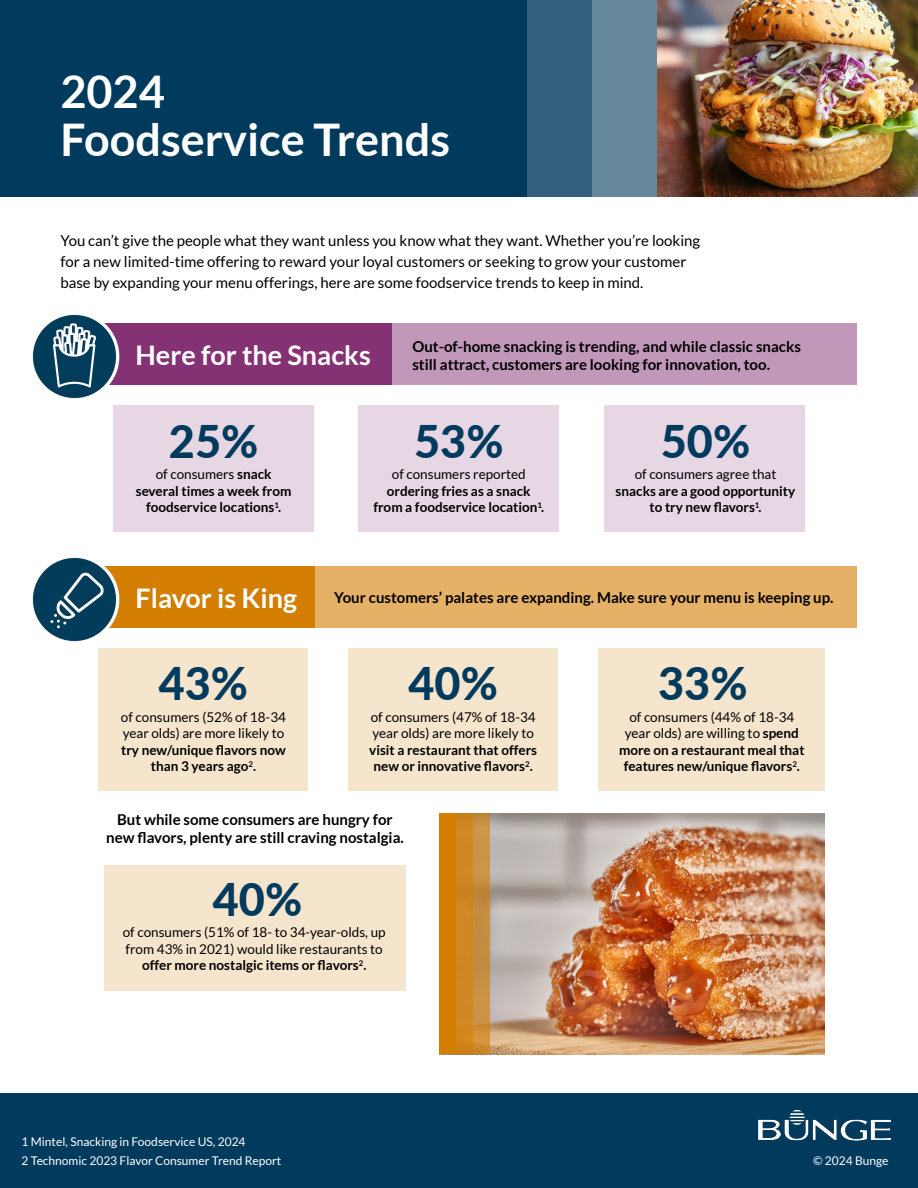
<style>
.page{position:relative;width:918px;height:1188px;background:#fff}
.page>*{position:absolute;margin:0;border:0;box-sizing:border-box;transform-origin:0 0}
.t1{font:700 45px/48px "Lato";color:#fff}
.t2{font:800 45px "Lato";color:#003a5d}
.t3{font:700 27px "Lato";color:#fff}
.t4{font:700 15px/18px "Lato";color:#000}
.t5{font:15px/21px "Lato";color:#000}
.t6{font:700 13.5px/16.5px "Lato";color:#000;text-align:center}
.t7{font:13.5px/16.5px "Lato";color:#000}
.t8{font:12px/18.8px "Lato";color:#fff}
.s1{font-weight:400}
.s2{font-weight:700}
</style>
<div class="page">
<div style="left:315px;top:566px;width:541px;height:62px;background:#e5b166"></div>
<div style="left:392px;top:324px;width:464px;height:61px;background:#c298ba"></div>
<div style="left:104px;top:866px;width:302px;height:125px;background:#f6e5cd"></div>
<div style="left:0;top:1094px;width:918px;height:94px;background:#003a5d"></div>
<img style="left:740px;top:1093px;width:170px;height:48px">
<div style="left:604px;top:406px;width:200px;height:126px;background:#e7d6e3"></div>
<div style="left:358px;top:406px;width:201px;height:126px;background:#e7d6e3"></div>
<div style="left:113px;top:406px;width:201px;height:126px;background:#e7d6e3"></div>
<div style="left:0;top:0;width:526px;height:197px;background:#003a5d"></div>
<div style="left:526px;top:0;width:66px;height:197px;background:#33617d"></div>
<div style="left:592px;top:0;width:66px;height:197px;background:#66889d"></div>
<img style="left:658px;top:0;width:260px;height:197px">
<div style="left:78px;top:324px;width:314px;height:61px;background:#853275"></div>
<div style="left:78px;top:566px;width:237px;height:62px;background:#d47e00"></div>
<div style="left:98px;top:648px;width:210px;height:143px;background:#f6e5cd"></div>
<div style="left:348px;top:648px;width:210px;height:143px;background:#f6e5cd"></div>
<div style="left:598px;top:648px;width:227px;height:143px;background:#f6e5cd"></div>
<img style="left:490px;top:813px;width:335px;height:241px">
<div style="left:439px;top:813px;width:17px;height:241px;background:#d47e00"></div>
<div style="left:456px;top:813px;width:17px;height:241px;background:#cf8823"></div>
<svg style="left:473px;top:813px;width:17px;height:241px;background:#c78f40"></svg>
<img style="left:32px;top:557px;width:88px;height:85px">
<img style="left:32px;top:314px;width:92px;height:92px">
<h1 class="t1" style="left:60px;top:66px;width:391px">2024<br>Foodservice Trends</h1>
<p class="t5" style="left:60px;top:230px;width:641px">You can’t give the people what they want unless you know what they want. Whether you’re looking for a new limited-time offering to reward your loyal customers or seeking to grow your customer base by expanding your menu offerings, here are some foodservice trends to keep in mind.</p>
<h2 class="t3" style="left:136px;top:340px;width:237px">Here for the Snacks</h2>
<p class="t4" style="left:412px;top:337px;width:390px">Out-of-home snacking is trending, and while classic snacks still attract, customers are looking for innovation, too.</p>
<h1 class="t2" style="left:169px;top:408px;width:91px">25%</h1>
<p class="t6" style="left:136px;top:466px;width:157px"><span class="s1">of consumers</span> snack several times a week from foodservice locations<sup>1</sup>.</p>
<h1 class="t2" style="left:414px;top:408px;width:91px">53%</h1>
<p class="t7" style="left:392px;top:466px;width:135px">of consumers reported</p>
<p class="t6" style="left:373px;top:482px;width:172px">ordering fries as a snack from a foodservice location<sup>1</sup>.</p>
<h1 class="t2" style="left:661px;top:408px;width:91px">50%</h1>
<p class="t7" style="left:635px;top:466px;width:143px">of consumers agree that</p>
<p class="t6" style="left:616px;top:482px;width:181px">snacks are a good opportunity to try new flavors<sup>1</sup>.</p>
<h2 class="t3" style="left:136px;top:583px;width:163px">Flavor is King</h2>
<p class="t4" style="left:334px;top:589px;width:501px">Your customers’ palates are expanding. Make sure your menu is keeping up.</p>
<h1 class="t2" style="left:159px;top:650px;width:91px">43%</h1>
<p class="t7" style="left:121px;top:708px;width:166px">of consumers (52% of 18-34 year olds) are more likely to</p>
<p class="t6" style="left:121px;top:741px;width:166px">try new/unique flavors now than 3 years ago<sup>2</sup>.</p>
<h1 class="t2" style="left:409px;top:650px;width:91px">40%</h1>
<p class="t7" style="left:371px;top:708px;width:166px">of consumers (47% of 18-34 year olds) are more likely to</p>
<p class="t6" style="left:369px;top:741px;width:169px">visit a restaurant that offers new or innovative flavors<sup>2</sup>.</p>
<p class="t4" style="left:106px;top:811px;width:299px;text-align:center">But while some consumers are hungry for new flavors, plenty are still craving nostalgia.</p>
<h1 class="t2" style="left:213px;top:866px;width:91px">40%</h1>
<p class="t7" style="left:123px;top:924px;width:265px;text-align:center">of consumers (51% of 18- to 34-year-olds, up from 43% in 2021) would like restaurants to <span class="s2">offer more nostalgic items or flavors</span><sup>2</sup><span class="s2">.</span></p>
<p class="t8" style="left:22px;top:1132px;width:261px">1 Mintel, Snacking in Foodservice US, 2024<br>2 Technomic 2023 Flavor Consumer Trend Report</p>
<h1 class="t2" style="left:658px;top:650px;width:91px">33%</h1>
<p class="t6" style="left:619px;top:708px;width:187px"><span class="s1">of consumers (44% of 18-34 year olds) are willing to</span> spend more on a restaurant meal that features new/unique flavors<sup>2</sup>.</p>
<p class="t8" style="left:813px;top:1151px;width:77px">© 2024 Bunge</p>
</div>
